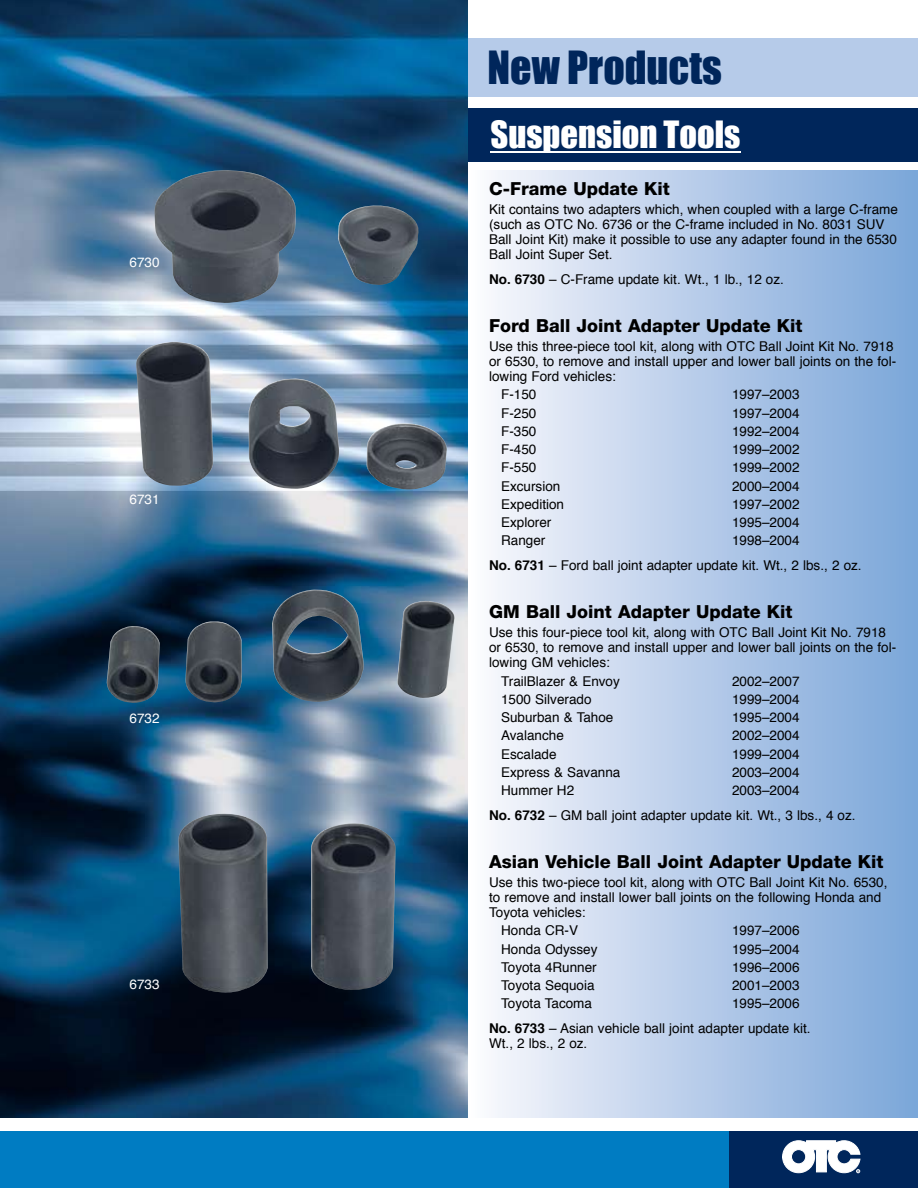
<style>
.page{position:relative;width:918px;height:1188px;background:#fff}
.page>*{position:absolute;margin:0;border:0;box-sizing:border-box;transform-origin:0 0}
.t1{font:42px "Impact";color:#00265b}
.t2{font:34.5px "Impact";color:#fff}
.t3{font:800 18px "Helvetica Neue";color:#000}
.t4{font:13.5px/15px "Helvetica";color:#000}
.t5{font:13.5px "Helvetica";color:#fff}
.s1{font-weight:700}
</style>
<div class="page">
<div style="left:468px;top:38px;width:450px;height:59px;background:#b6cbe9"></div>
<div style="left:470px;top:171px;width:448px;height:946px;background:linear-gradient(to right,#faf9fd,#79a4d8)"></div>
<img style="left:0;top:0;width:468px;height:1117px">
<div style="left:0;top:1131px;width:737px;height:57px;background:#007cc2"></div>
<div style="left:729px;top:1131px;width:189px;height:57px;background:#00265b"></div>
<svg style="left:782px;top:1140px;width:79px;height:33px"></svg>
<div style="left:468px;top:108px;width:450px;height:54px;background:#00265b"></div>
<img style="left:153px;top:170px;width:268px;height:133px">
<img style="left:106px;top:589px;width:349px;height:115px">
<img style="left:136px;top:342px;width:312px;height:149px">
<img style="left:176px;top:812px;width:220px;height:182px">
<hr style="left:491px;top:151px;width:250px;height:2px;background:#fff">
<p class="t5" style="left:130px;top:253px;width:32px">6730</p>
<p class="t5" style="left:130px;top:490px;width:32px">6731</p>
<p class="t5" style="left:130px;top:709px;width:32px">6732</p>
<p class="t5" style="left:130px;top:975px;width:32px">6733</p>
<h1 class="t1" style="left:487px;top:42px;width:236px">New Products</h1>
<h2 class="t2" style="left:491px;top:113px;width:251px">Suspension Tools</h2>
<h3 class="t3" style="left:489px;top:178px;width:182px">C-Frame Update Kit</h3>
<p class="t4" style="left:489px;top:203px;width:410px">Kit contains two adapters which, when coupled with a large C-frame (such as OTC No. 6736 or the C-frame included in No. 8031 SUV Ball Joint Kit) make it possible to use any adapter found in the 6530<br>Ball Joint Super Set.</p>
<p class="t4" style="left:489px;top:273px;width:296px"><span class="s1">No. 6730</span> – C-Frame update kit. Wt., 1 lb., 12 oz.</p>
<h3 class="t3" style="left:489px;top:315px;width:315px">Ford Ball Joint Adapter Update Kit</h3>
<p class="t4" style="left:489px;top:340px;width:409px">Use this three-piece tool kit, along with OTC Ball Joint Kit No. 7918 or 6530, to remove and install upper and lower ball joints on the fol&shy;lowing Ford vehicles:</p>
<p class="t4" style="left:501px;top:388px;width:37px">F-150</p>
<p class="t4" style="left:732px;top:388px;width:69px">1997–2003</p>
<p class="t4" style="left:501px;top:406px;width:37px">F-250</p>
<p class="t4" style="left:732px;top:406px;width:69px">1997–2004</p>
<p class="t4" style="left:501px;top:425px;width:37px">F-350</p>
<p class="t4" style="left:732px;top:425px;width:69px">1992–2004</p>
<p class="t4" style="left:501px;top:443px;width:37px">F-450</p>
<p class="t4" style="left:732px;top:443px;width:69px">1999–2002</p>
<p class="t4" style="left:501px;top:461px;width:37px">F-550</p>
<p class="t4" style="left:732px;top:461px;width:69px">1999–2002</p>
<p class="t4" style="left:501px;top:479px;width:61px">Excursion</p>
<p class="t4" style="left:732px;top:479px;width:69px">2000–2004</p>
<p class="t4" style="left:501px;top:498px;width:65px">Expedition</p>
<p class="t4" style="left:732px;top:498px;width:69px">1997–2002</p>
<p class="t4" style="left:501px;top:516px;width:52px">Explorer</p>
<p class="t4" style="left:732px;top:516px;width:69px">1995–2004</p>
<p class="t4" style="left:501px;top:534px;width:46px">Ranger</p>
<p class="t4" style="left:489px;top:529px;width:374px;line-height:25px;text-indent:243px">1998–2004<br><span class="s1">No. 6731</span> – Ford ball joint adapter update kit. Wt., 2 lbs., 2 oz.</p>
<h3 class="t3" style="left:489px;top:601px;width:305px">GM Ball Joint Adapter Update Kit</h3>
<p class="t4" style="left:489px;top:626px;width:409px">Use this four-piece tool kit, along with OTC Ball Joint Kit No. 7918 or 6530, to remove and install upper and lower ball joints on the fol&shy;lowing GM vehicles:</p>
<p class="t4" style="left:501px;top:674px;width:120px">TrailBlazer &amp; Envoy</p>
<p class="t4" style="left:732px;top:674px;width:69px">2002–2007</p>
<p class="t4" style="left:501px;top:693px;width:92px">1500 Silverado</p>
<p class="t4" style="left:732px;top:693px;width:69px">1999–2004</p>
<p class="t4" style="left:501px;top:711px;width:114px">Suburban &amp; Tahoe</p>
<p class="t4" style="left:732px;top:711px;width:69px">1995–2004</p>
<p class="t4" style="left:501px;top:729px;width:64px">Avalanche</p>
<p class="t4" style="left:732px;top:729px;width:69px">2002–2004</p>
<p class="t4" style="left:501px;top:747px;width:57px">Escalade</p>
<p class="t4" style="left:732px;top:747px;width:69px">1999–2004</p>
<p class="t4" style="left:501px;top:765px;width:121px">Express &amp; Savanna</p>
<p class="t4" style="left:732px;top:765px;width:69px">2003–2004</p>
<p class="t4" style="left:501px;top:784px;width:75px">Hummer H2</p>
<p class="t4" style="left:489px;top:779px;width:368px;line-height:25px;text-indent:243px">2003–2004<br><span class="s1">No. 6732</span> – GM ball joint adapter update kit. Wt., 3 lbs., 4 oz.</p>
<h3 class="t3" style="left:489px;top:851px;width:396px">Asian Vehicle Ball Joint Adapter Update Kit</h3>
<p class="t4" style="left:489px;top:876px;width:400px">Use this two-piece tool kit, along with OTC Ball Joint Kit No. 6530, to remove and install lower ball joints on the following Honda and<br>Toyota vehicles:</p>
<p class="t4" style="left:501px;top:924px;width:78px">Honda CR-V</p>
<p class="t4" style="left:732px;top:924px;width:69px">1997–2006</p>
<p class="t4" style="left:501px;top:942px;width:98px">Honda Odyssey</p>
<p class="t4" style="left:732px;top:942px;width:69px">1995–2004</p>
<p class="t4" style="left:501px;top:960px;width:97px">Toyota 4Runner</p>
<p class="t4" style="left:732px;top:960px;width:69px">1996–2006</p>
<p class="t4" style="left:501px;top:979px;width:95px">Toyota Sequoia</p>
<p class="t4" style="left:732px;top:979px;width:69px">2001–2003</p>
<p class="t4" style="left:501px;top:997px;width:92px">Toyota Tacoma</p>
<p class="t4" style="left:489px;top:992px;width:323px;line-height:25px;text-indent:243px">1995–2006<br><span class="s1">No. 6733</span> – Asian vehicle ball joint adapter update kit.</p>
<p class="t4" style="left:489px;top:1037px;width:100px">Wt., 2 lbs., 2 oz.</p>
</div>
